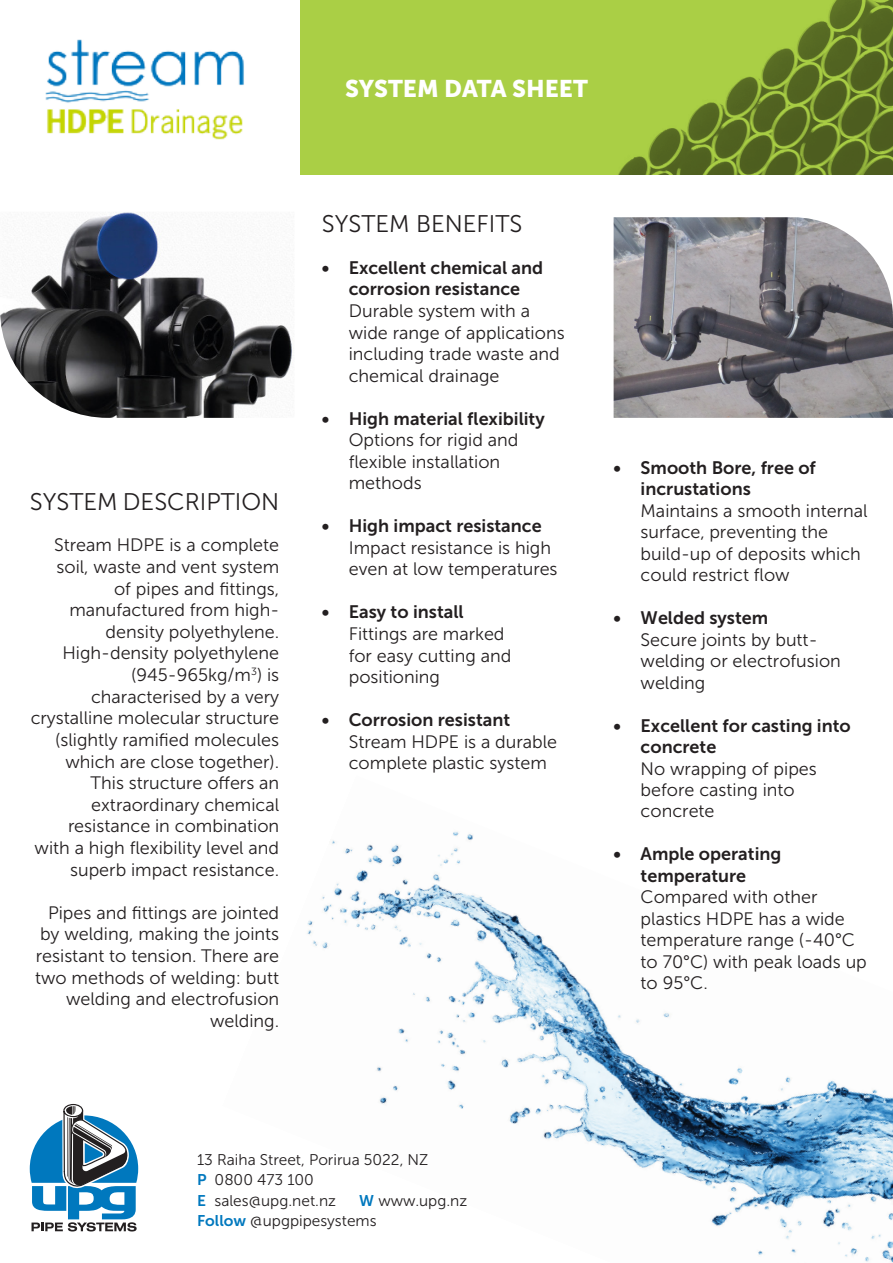
<style>
.page{position:relative;width:893px;height:1263px;background:#fff}
.page>*{position:absolute;margin:0;border:0;box-sizing:border-box;transform-origin:0 0}
.t1{font:24px "Museo Sans 300";color:#231f20}
.t2{font:24px "Museo Sans 900";color:#fff}
.t3{font:18px/21.6px "Museo Sans 300";color:#231f20}
.t4{font:18px/21.5px "Museo Sans 700";color:#231f20;text-align:center}
.t5{font:15.45px/20.1px "Museo Sans 300";color:#231f20}
.s1{font-family:"Museo Sans 700";color:#0078be}
</style>
<div class="page">
<img style="left:307px;top:831px;width:586px;height:432px">
<svg style="left:30px;top:1104px;width:108px;height:127px"></svg>
<img style="left:0;top:212px;width:292px;height:206px">
<img style="left:45px;top:39px;width:199px;height:101px">
<svg style="left:300px;top:0;width:593px;height:174px;background:#96b73d"></svg>
<img style="left:614px;top:217px;width:279px;height:201px">
<h1 class="t2" style="left:345px;top:75px;width:244px">SYSTEM DATA SHEET</h1>
<h1 class="t1" style="left:30px;top:489px;width:251px">SYSTEM DESCRIPTION</h1>
<p class="t3" style="left:31px;top:535px;width:250px;text-align:right">Stream HDPE is a complete soil, waste and vent system<br>of pipes and fittings, manufactured from high&shy;density polyethylene.<br>High-density polyethylene (945-965kg/m<sup>3</sup>) is characterised by a very crystalline molecular structure (slightly ramified molecules which are close together).<br>This structure offers an extraordinary chemical resistance in combination with a high flexibility level and superb impact resistance.</p>
<p class="t3" style="left:35px;top:902px;width:246px;text-align:right">Pipes and fittings are jointed by welding, making the joints resistant to tension. There are two methods of welding: butt welding and electrofusion welding.</p>
<h1 class="t1" style="left:322px;top:211px;width:202px">SYSTEM BENEFITS</h1>
<p class="t4" style="left:322px;top:257px;width:223px">• Excellent chemical and corrosion resistance</p>
<p class="t3" style="left:349px;top:300px;width:217px">Durable system with a wide range of applications including trade waste and chemical drainage</p>
<p class="t4" style="left:322px;top:408px;width:225px">• High material flexibility</p>
<p class="t3" style="left:349px;top:429px;width:171px">Options for rigid and flexible installation methods</p>
<p class="t4" style="left:322px;top:515px;width:221px">• High impact resistance</p>
<p class="t3" style="left:349px;top:537px;width:210px">Impact resistance is high even at low temperatures</p>
<p class="t4" style="left:322px;top:601px;width:143px">• Easy to install</p>
<p class="t3" style="left:349px;top:623px;width:164px">Fittings are marked for easy cutting and positioning</p>
<p class="t4" style="left:322px;top:709px;width:190px">• Corrosion resistant</p>
<p class="t3" style="left:349px;top:731px;width:210px">Stream HDPE is a durable complete plastic system</p>
<p class="t4" style="left:641px;top:457px;width:177px;text-align:left;text-indent:-27px">• Smooth Bore, free of incrustations</p>
<p class="t3" style="left:641px;top:500px;width:228px">Maintains a smooth internal surface, preventing the build-up of deposits which could restrict flow</p>
<p class="t4" style="left:614px;top:607px;width:156px">• Welded system</p>
<p class="t3" style="left:641px;top:629px;width:202px">Secure joints by butt&shy;welding or electrofusion welding</p>
<p class="t4" style="left:641px;top:715px;width:212px;text-align:left;text-indent:-27px">• Excellent for casting into concrete</p>
<p class="t3" style="left:641px;top:758px;width:178px">No wrapping of pipes before casting into concrete</p>
<p class="t4" style="left:614px;top:843px;width:169px">• Ample operating temperature</p>
<p class="t3" style="left:641px;top:886px;width:228px">Compared with other plastics HDPE has a wide temperature range (-40°C to 70°C) with peak loads up to 95°C.</p>
<p class="t5" style="left:197px;top:1150px;width:233px">13 Raiha Street, Porirua 5022, NZ<br><span class="s1">P</span> 0800 473 100<br><span class="s1">E</span> sales@upg.net.nz</p>
<p class="t5" style="left:197px;top:1190px;width:272px;text-indent:162px"><span class="s1">W</span> www.upg.nz<br><span class="s1">Follow</span> @upgpipesystems</p>
</div>
